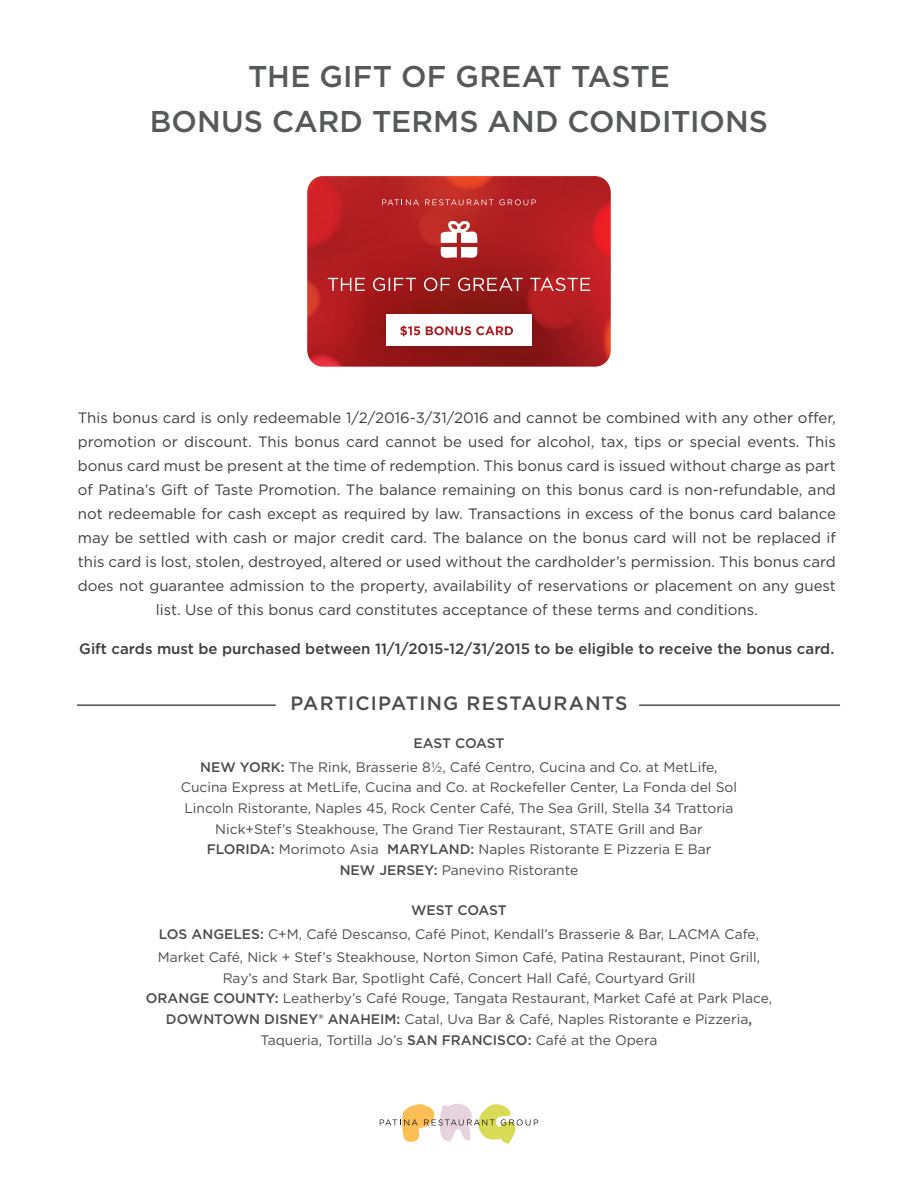
<style>
.page{position:relative;width:918px;height:1188px;background:#fff}
.page>*{position:absolute;margin:0;border:0;box-sizing:border-box;transform-origin:0 0}
.t1{font:500 30px/45px "Gotham";color:#57585a;text-align:center}
.t2{font:500 19.35px "Gotham";letter-spacing:.06em;color:#4b4c4d}
.t3{font:15px/24px "Gotham";color:#3e3e3f;text-align:center}
.t4{font:500 15px "Gotham";color:#3e3e3f}
.t5{font:13.8px/20.7px "Gotham";color:#4b4c4d;text-align:center}
.s1{font-weight:500}
</style>
<div class="page">
<svg style="left:380px;top:1104px;width:158px;height:40px"></svg>
<img style="left:309px;top:178px;width:300px;height:187px">
<div style="left:306px;top:175px;width:306px;height:193px;border:2px solid #fff;border-radius:17px"></div>
<svg style="left:440px;top:220px;width:38px;height:40px"></svg>
<div style="left:386px;top:315px;width:146px;height:31px;background:#fff"></div>
<svg style="left:400px;top:326px;width:113px;height:10px"></svg>
<svg style="left:328px;top:278px;width:262px;height:13px;background:#b94e50"></svg>
<svg style="left:382px;top:199px;width:37px;height:6px"></svg>
<svg style="left:425px;top:199px;width:68px;height:6px"></svg>
<svg style="left:499px;top:199px;width:37px;height:6px"></svg>
<hr style="left:639px;top:704px;width:201px;height:2px;background:#4b4c4d">
<hr style="left:77px;top:704px;width:199px;height:2px;background:#4b4c4d">
<h1 class="t1" style="left:150px;top:53px;width:620px">THE GIFT OF GREAT TASTE<br>BONUS CARD TERMS AND CONDITIONS</h1>
<p class="t3" style="left:78px;top:405px;width:760px">This bonus card is only redeemable 1/2/2016-3/31/2016 and cannot be combined with any other offer, promotion or discount. This bonus card cannot be used for alcohol, tax, tips or special events. This bonus card must be present at the time of redemption. This bonus card is issued without charge as part of Patina’s Gift of Taste Promotion. The balance remaining on this bonus card is non-refundable, and not redeemable for cash except as required by law. Transactions in excess of the bonus card balance may be settled with cash or major credit card. The balance on the bonus card will not be replaced if this card is lost, stolen, destroyed, altered or used without the cardholder’s permission. This bonus card does not guarantee admission to the property, availability of reservations or placement on any guest list. Use of this bonus card constitutes acceptance of these terms and conditions.</p>
<p class="t4" style="left:79px;top:639px;width:757px">Gift cards must be purchased between 11/1/2015-12/31/2015 to be eligible to receive the bonus card.</p>
<h2 class="t2" style="left:290px;top:690px;width:339px">PARTICIPATING RESTAURANTS</h2>
<p class="t5" style="left:200px;top:731px;width:519px;line-height:23.4px"><span class="s1">EAST COAST<br>NEW YORK:</span> The Rink, Brasserie 8½, Café Centro, Cucina and Co. at MetLife,</p>
<p class="t5" style="left:181px;top:777px;width:558px">Cucina Express at MetLife, Cucina and Co. at Rockefeller Center, La Fonda del Sol Lincoln Ristorante, Naples 45, Rock Center Café, The Sea Grill, Stella 34 Trattoria Nick+Stef’s Steakhouse, The Grand Tier Restaurant, STATE Grill and Bar <span class="s1">FLORIDA:</span> Morimoto Asia <span class="s1">MARYLAND:</span> Naples Ristorante E Pizzeria E Bar<br><span class="s1">NEW JERSEY:</span> Panevino Ristorante</p>
<p class="t5" style="left:158px;top:898px;width:604px;line-height:23.4px"><span class="s1">WEST COAST<br>LOS ANGELES:</span> C+M, Café Descanso, Café Pinot, Kendall’s Brasserie &amp; Bar, LACMA Cafe,<br>Market Café, Nick + Stef’s Steakhouse, Norton Simon Café, Patina Restaurant, Pinot Grill,</p>
<p class="t5" style="left:146px;top:967px;width:628px">Ray’s and Stark Bar, Spotlight Café, Concert Hall Café, Courtyard Grill<br><span class="s1">ORANGE COUNTY:</span> Leatherby’s Café Rouge, Tangata Restaurant, Market Café at Park Place, <span class="s1">DOWNTOWN DISNEY® ANAHEIM:</span> Catal, Uva Bar &amp; Café, Naples Ristorante e Pizzeria<span class="s1">, </span>Taqueria, Tortilla Jo’s <span class="s1">SAN FRANCISCO:</span> Café at the Opera</p>
</div>
